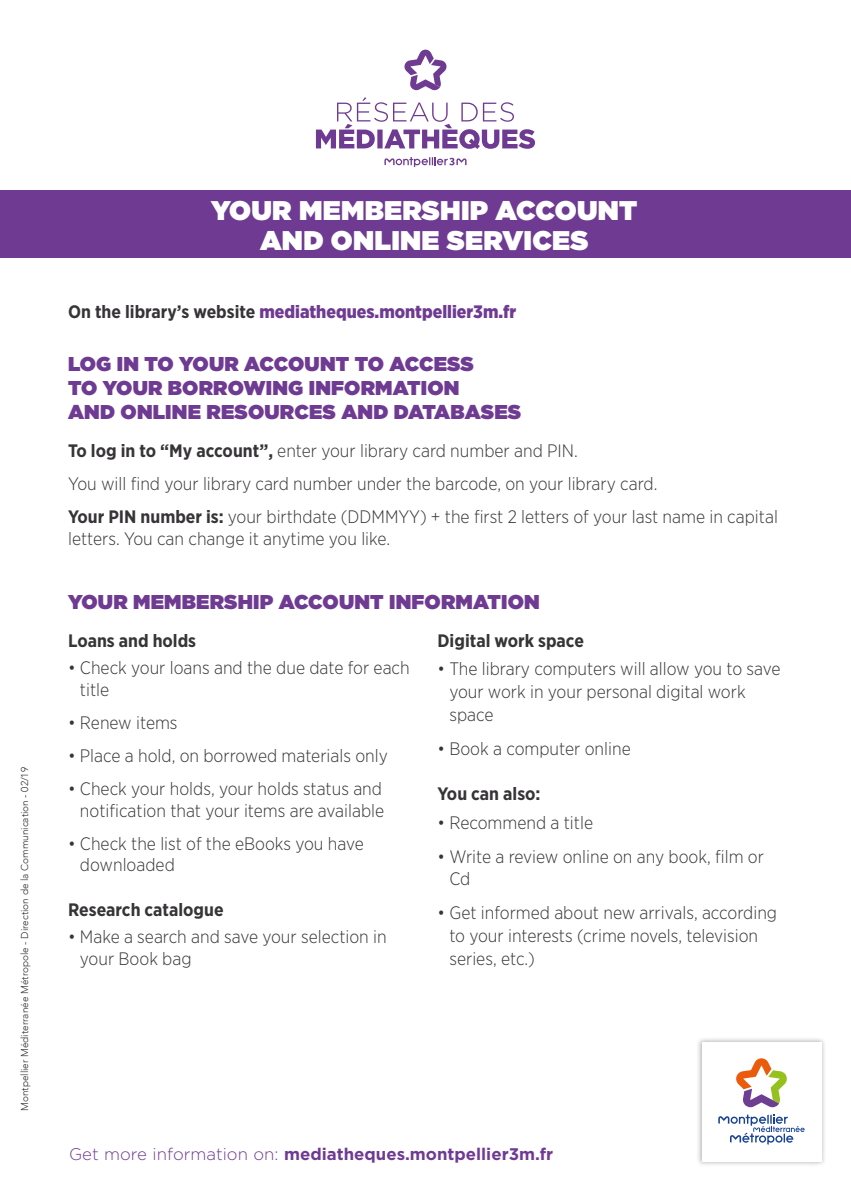
<style>
.page{position:relative;width:851px;height:1191px;background:#fff}
.page>*{position:absolute;margin:0;border:0;box-sizing:border-box;transform-origin:0 0}
.t1{font:900 27px/30px "Gotham";letter-spacing:.01em;color:#fff;text-align:center}
.t2{font:900 20px/24px "Gotham";letter-spacing:.01em;color:#6f3b92}
.t3{font:300 18px/22.8px "Gotham Narrow";color:#373437}
.t4{font:700 18px "Gotham Narrow";color:#373437}
.t5{font:900 18px "Gotham Narrow";color:#6f3b92}
.t6{font:700 16.8px "Gotham";color:#6f3b92}
.t7{font:300 10px "Avenir";color:#373437}
.s1{font-weight:700;color:#373437}
.s2{font-weight:700}
.s3{font-weight:300}
</style>
<div class="page">
<svg style="left:316px;top:97px;width:219px;height:52px"></svg>
<svg style="left:404px;top:50px;width:43px;height:40px"></svg>
<svg style="left:384px;top:157px;width:82px;height:10px"></svg>
<img style="left:698px;top:1039px;width:127px;height:126px">
<svg style="left:701px;top:1041px;width:120px;height:120px"></svg>
<div style="left:0;top:190px;width:850px;height:68px;background:#6f3b92"></div>
<p class="t7" style="left:19px;top:1111px;width:345px;rotate:-90deg">Montpellier Méditerranée Métropole - Direction de la Communication - 02/19</p>
<h1 class="t1" style="left:211px;top:194px;width:427px">YOUR MEMBERSHIP ACCOUNT<br>AND ONLINE SERVICES</h1>
<p class="t5" style="left:68px;top:300px;width:449px"><span class="s1">On the library’s website</span> mediatheques.montpellier3m.fr</p>
<p class="t2" style="left:68px;top:351px;width:454px">LOG IN TO YOUR ACCOUNT TO ACCESS<br>TO YOUR BORROWING INFORMATION<br>AND ONLINE RESOURCES AND DATABASES</p>
<p class="t3" style="left:68px;top:434px;width:711px;line-height:33px"><span class="s2">To log in to “My account”,</span> enter your library card number and PIN.<br>You will find your library card number under the barcode, on your library card.<br><span class="s2">Your PIN number is:</span> your birthdate (DDMMYY) + the first 2 letters of your last name in capital</p>
<p class="t3" style="left:68px;top:527px;width:323px">letters. You can change it anytime you like.</p>
<p class="t2" style="left:68px;top:589px;width:473px">YOUR MEMBERSHIP ACCOUNT INFORMATION</p>
<p class="t4" style="left:68px;top:629px;width:130px">Loans and holds</p>
<p class="t3" style="left:80px;top:656px;width:331px;line-height:21.6px;text-indent:-12px">• Check your loans and the due date for each title</p>
<p class="t3" style="left:68px;top:710px;width:111px">• Renew items</p>
<p class="t3" style="left:68px;top:743px;width:321px">• Place a hold, on borrowed materials only</p>
<p class="t3" style="left:68px;top:777px;width:317px;line-height:21.6px;text-align:right">• Check your holds, your holds status and notification that your items are available</p>
<p class="t3" style="left:80px;top:832px;width:285px;line-height:21.6px;text-indent:-12px">• Check the list of the eBooks you have downloaded</p>
<p class="t4" style="left:68px;top:898px;width:157px">Research catalogue</p>
<p class="t3" style="left:80px;top:925px;width:308px;line-height:21.6px;text-indent:-12px">• Make a search and save your selection in your Book bag</p>
<p class="t4" style="left:437px;top:629px;width:148px">Digital work space</p>
<p class="t3" style="left:449px;top:657px;width:332px;text-indent:-12px">• The library computers will allow you to save your work in your personal digital work space</p>
<p class="t3" style="left:437px;top:736px;width:195px">• Book a computer online</p>
<p class="t4" style="left:437px;top:782px;width:104px">You can also:</p>
<p class="t3" style="left:437px;top:810px;width:157px">• Recommend a title</p>
<p class="t3" style="left:449px;top:844px;width:316px;text-indent:-12px">• Write a review online on any book, film or<br>Cd</p>
<p class="t3" style="left:449px;top:901px;width:329px;text-indent:-12px">• Get informed about new arrivals, according to your interests (crime novels, television series, etc.)</p>
<p class="t6" style="left:69px;top:1142px;width:485px"><span class="s3">Get more information on:</span> mediatheques.montpellier3m.fr</p>
</div>
